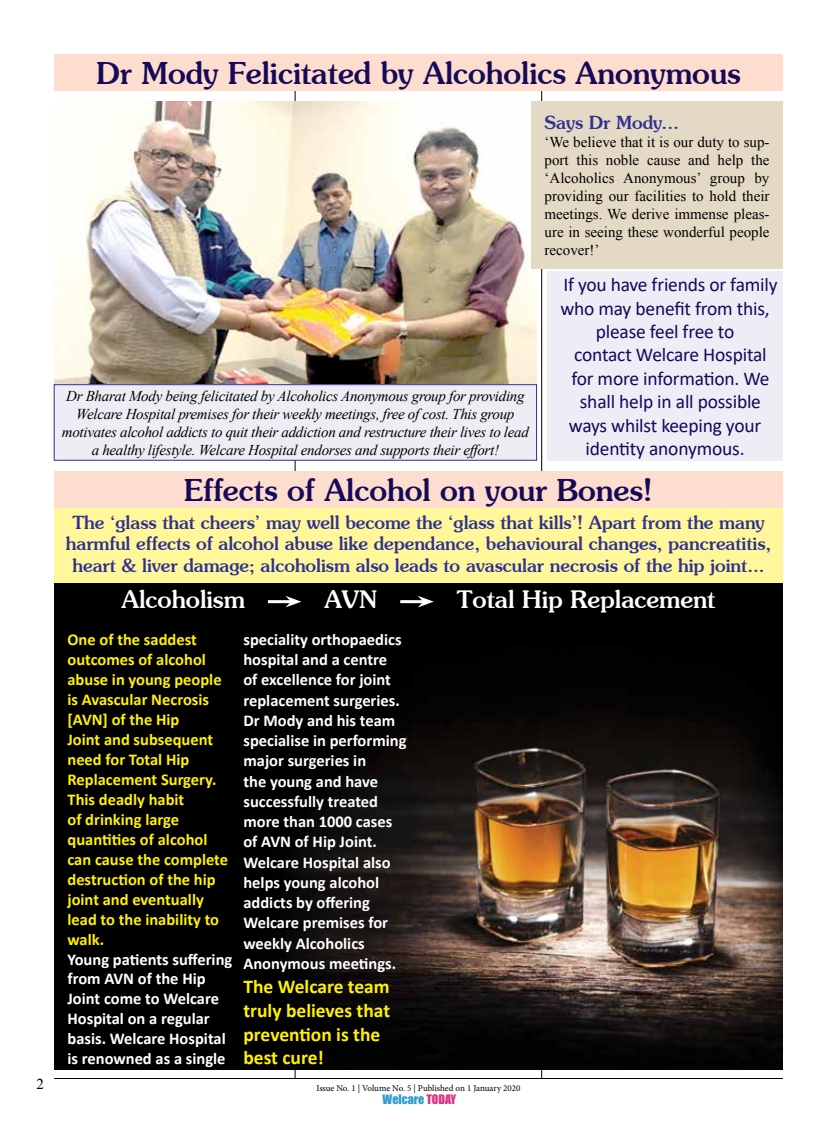
<style>
.page{position:relative;width:837px;height:1134px;background:#fff}
.page>*{position:absolute;margin:0;border:0;box-sizing:border-box;transform-origin:0 0}
.t1{font:30px "Souvenir S Si";color:#150958}
.t2{font:24px "Souvenir S Si";color:#fff}
.t3{font:19.5px/23.4px "Calibri";letter-spacing:-.01em;color:#150958;text-align:center}
.t4{font:700 19.5px/23.9px "Calibri";color:#fff200}
.t5{font:18px/21.6px "Souvenir S Si";color:#2e3092;text-align:center}
.t6{font:700 16.5px/20.2px "Calibri";color:#fff}
.t7{font:700 16.5px/20px "Calibri";color:#fff200}
.t8{font:italic 15px/18px "Times New Roman";letter-spacing:-.02em;color:#000;text-align:center}
.t9{font:15px/18px "Times New Roman";color:#000;text-align:justify}
.t10{font:12px "Impact";color:#309cce}
.t11{font:9px "Minion Pro";letter-spacing:-.005em;color:#000}
.s1{color:#db3383}
</style>
<div class="page">
<hr style="left:295px;top:54px;width:1px;height:1024px;background:#000">
<hr style="left:541px;top:54px;width:1px;height:1024px;background:#000">
<div style="left:54px;top:582px;width:729px;height:37px;background:#000"></div>
<hr style="left:268px;top:600px;width:23px;height:3px;background:#fff">
<svg style="left:285px;top:596px;width:16px;height:12px"></svg>
<hr style="left:400px;top:600px;width:23px;height:3px;background:#fff">
<svg style="left:418px;top:596px;width:16px;height:12px"></svg>
<img style="left:256px;top:619px;width:527px;height:450px">
<img style="left:54px;top:102px;width:482px;height:282px">
<div style="left:54px;top:54px;width:729px;height:37px;background:#fdddce"></div>
<div style="left:54px;top:471px;width:729px;height:37px;background:#fdddce"></div>
<div style="left:54px;top:508px;width:729px;height:74px;background:#fff799"></div>
<div style="left:54px;top:385px;width:483px;height:75px;background:#eeedf6"></div>
<div style="left:54px;top:384px;width:483px;height:76px;border:1px solid #2e3092"></div>
<div style="left:54px;top:619px;width:202px;height:450px;background:#000"></div>
<div style="left:531px;top:102px;width:252px;height:167px;background:#e4d9c5"></div>
<div style="left:547px;top:271px;width:236px;height:189px;background:#eeedf6"></div>
<hr style="left:54px;top:1078px;width:729px;height:1px;background:#000">
<p class="t9" style="left:36px;top:1075px;width:9px">2</p>
<h1 class="t1" style="left:97px;top:55px;width:646px">Dr Mody Felicitated by Alcoholics Anonymous</h1>
<p class="t8" style="left:62px;top:386px;width:469px">Dr Bharat Mody being felicitated by Alcoholics Anonymous group for providing Welcare Hospital premises for their weekly meetings, free of cost. This group motivates alcohol addicts to quit their addiction and restructure their lives to lead a healthy lifestyle. Welcare Hospital endorses and supports their effort!</p>
<p class="t5" style="left:545px;top:112px;width:136px">Says Dr Mody...</p>
<p class="t9" style="left:545px;top:133px;width:226px">‘We believe that it is our duty to sup&shy;port this noble cause and help the ‘Alcoholics Anonymous’ group by providing our facilities to hold their meetings. We derive immense pleas&shy;ure in seeing these wonderful people recover!’</p>
<p class="t3" style="left:560px;top:273px;width:219px">If you have friends or family who may benefit from this, please feel free to<br>contact Welcare Hospital for more information. We shall help in all possible ways whilst keeping your identity anonymous.</p>
<h1 class="t1" style="left:184px;top:472px;width:470px">Effects of Alcohol on your Bones!</h1>
<p class="t5" style="left:66px;top:511px;width:707px">The ‘glass that cheers’ may well become the ‘glass that kills’! Apart from the many harmful effects of alcohol abuse like dependance, behavioural changes, pancreatitis, heart &amp; liver damage; alcoholism also leads to avascular necrosis of the hip joint...</p>
<h2 class="t2" style="left:122px;top:584px;width:125px">Alcoholism</h2>
<h2 class="t2" style="left:324px;top:584px;width:54px">AVN</h2>
<h2 class="t2" style="left:457px;top:584px;width:260px">Total Hip Replacement</h2>
<p class="t7" style="left:68px;top:629px;width:162px">One of the saddest outcomes of alcohol abuse in young people is Avascular Necrosis [AVN] of the Hip<br>Joint and subsequent need for Total Hip<br>Replacement Surgery.<br>This deadly habit<br>of drinking large quantities of alcohol can cause the complete destruction of the hip joint and eventually lead to the inability to walk.</p>
<p class="t6" style="left:68px;top:949px;width:166px">Young patients suffering from AVN of the Hip<br>Joint come to Welcare<br>Hospital on a regular basis. Welcare Hospital is renowned as a single</p>
<p class="t6" style="left:243px;top:629px;width:165px">speciality orthopaedics hospital and a centre<br>of excellence for joint replacement surgeries.<br>Dr Mody and his team specialise in performing major surgeries in<br>the young and have successfully treated more than 1000 cases of AVN of Hip Joint.<br>Welcare Hospital also helps young alcohol addicts by offering<br>Welcare premises for weekly Alcoholics<br>Anonymous meetings.</p>
<p class="t4" style="left:243px;top:974px;width:148px">The Welcare team truly believes that prevention is the best cure!</p>
<p class="t11" style="left:316px;top:1082px;width:206px">Issue No. 1 | Volume No. 5 | Published on 1 January 2020</p>
<p class="t10" style="left:383px;top:1090px;width:75px">Welcare <span class="s1">TODAY</span></p>
</div>
